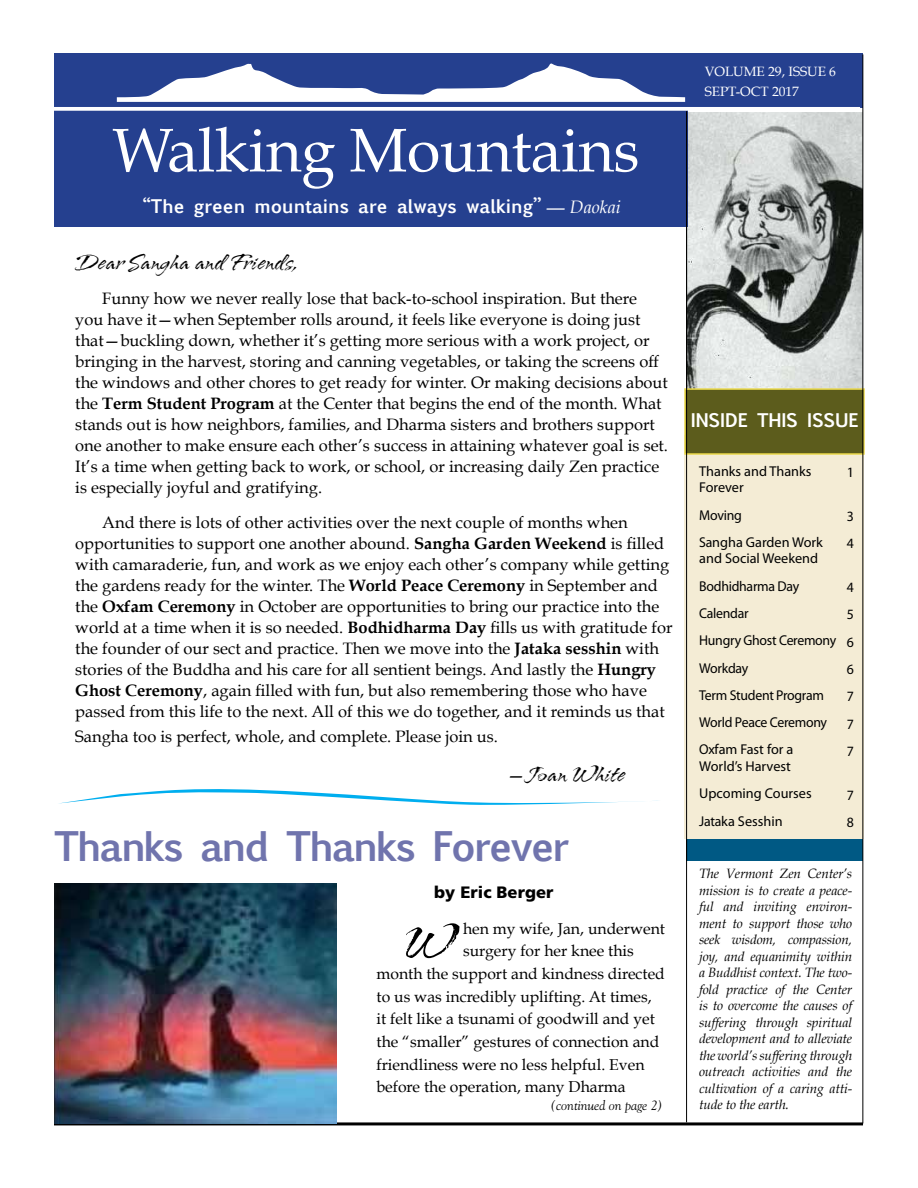
<style>
.page{position:relative;width:918px;height:1188px;background:#fff}
.page>*{position:absolute;margin:0;border:0;box-sizing:border-box;transform-origin:0 0}
.t1{font:61.5px "Book Antiqua";letter-spacing:-.01em;color:#fff}
.t2{font:53.85px "Arid ITC";color:#000}
.t3{font:700 39px "Euphemia UCAS";letter-spacing:-.05em;color:#7074ad}
.t4{font:25.5px "Arid ITC";color:#000}
.t5{font:700 18px "Euphemia UCAS";color:#fff}
.t6{font:16.5px/21px "Book Antiqua";color:#000}
.t7{font:900 16.5px "Frutiger";color:#000}
.t8{font:15.75px "Book Antiqua";color:#000}
.t9{font:14.25px/27.3px "Myriad Pro";letter-spacing:-.015em;color:#000}
.t10{font:italic 13.5px/16.5px "Book Antiqua";letter-spacing:-.01em;color:#000;text-align:justify}
.t11{font:13.5px/19.5px "Book Antiqua";color:#fff}
.t12{font:italic 13.5px "Goudy";color:#000}
.s1{font-family:"Goudy";font-style:italic}
.s2{font-family:"Book Antiqua";font-weight:400;font-style:italic}
.s3{font-weight:700}
.s4{font-family:"Book Antiqua";font-size:18px}
</style>
<div class="page">
<div style="left:687px;top:53px;width:176px;height:54px;background:#25408f"></div>
<img style="left:687px;top:112px;width:176px;height:276px">
<div style="left:54px;top:53px;width:633px;height:173px;background:#25408f"></div>
<svg style="left:117px;top:63px;width:568px;height:39px"></svg>
<svg style="left:54px;top:107px;width:634px;height:4px;background:#f0f2f7"></svg>
<div style="left:687px;top:837px;width:176px;height:23px;background:#005984"></div>
<svg style="left:59px;top:789px;width:600px;height:16px"></svg>
<hr style="left:686px;top:112px;width:1px;height:1010px;background:#000">
<div style="left:684px;top:435px;width:180px;height:404px;background:#f4ecd5"></div>
<div style="left:684px;top:388px;width:181px;height:67px;background:#5c5c1c;border:2px solid #ead84a"></div>
<hr style="left:863px;top:54px;width:1px;height:1069px;background:#000">
<hr style="left:686px;top:111px;width:1px;height:750px;background:#000">
<hr style="left:54px;top:1122px;width:809px;height:3px;background:#000">
<img style="left:54px;top:884px;width:283px;height:239px">
<h1 class="t1" style="left:112px;top:112px;width:529px">Walking Mountains</h1>
<p class="t5" style="left:143px;top:193px;width:480px">“The green mountains are always walking” <span class="s1">—</span> <span class="s2">Daokai</span></p>
<h3 class="t4" style="left:75px;top:249px;width:223px">Dear Sangha and Friends,</h3>
<p class="t6" style="left:75px;top:288px;width:594px;text-indent:27px">Funny how we never really lose that back-to-school inspiration. But there you have it—when September rolls around, it feels like everyone is doing just that—buckling down, whether it’s getting more serious with a work project, or bringing in the harvest, storing and canning vegetables, or taking the screens off the windows and other chores to get ready for winter. Or making decisions about the <span class="s3">Term Student Program</span> at the Center that begins the end of the month. What stands out is how neighbors, families, and Dharma sisters and brothers support one another to make ensure each other’s success in attaining whatever goal is set.<br>It’s a time when getting back to work, or school, or increasing daily Zen practice is especially joyful and gratifying.</p>
<p class="t6" style="left:75px;top:512px;width:599px;text-indent:27px">And there is lots of other activities over the next couple of months when opportunities to support one another abound. <span class="s3">Sangha Garden Weekend</span> is filled with camaraderie, fun, and work as we enjoy each other’s company while getting the gardens ready for the winter. The <span class="s3">World Peace Ceremony</span> in September and the <span class="s3">Oxfam Ceremony</span> in October are opportunities to bring our practice into the world at a time when it is so needed. <span class="s3">Bodhidharma Day</span> fills us with gratitude for the founder of our sect and practice. Then we move into the <span class="s3">Jataka sesshin</span> with stories of the Buddha and his care for all sentient beings. And lastly the <span class="s3">Hungry Ghost Ceremony</span>, again filled with fun, but also remembering those who have passed from this life to the next. All of this we do together, and it reminds us that</p>
<p class="t6" style="left:75px;top:726px;width:424px">Sangha too is perfect, whole, and complete. Please join us.</p>
<h3 class="t4" style="left:507px;top:761px;width:119px"><span class="s4">—</span>Joan White</h3>
<h3 class="t3" style="left:54px;top:817px;width:517px">Thanks and Thanks Forever</h3>
<p class="t7" style="left:434px;top:882px;width:121px">by Eric Berger</p>
<h2 class="t2" style="left:404px;top:913px;width:52px">W</h2>
<p class="t8" style="left:463px;top:919px;width:203px">hen my wife, Jan, underwent</p>
<p class="t8" style="left:463px;top:941px;width:172px">surgery for her knee this</p>
<p class="t8" style="left:377px;top:964px;width:290px">month the support and kindness directed</p>
<p class="t8" style="left:377px;top:987px;width:277px">to us was incredibly uplifting. At times,</p>
<p class="t8" style="left:377px;top:1009px;width:280px">it felt like a tsunami of goodwill and yet</p>
<p class="t8" style="left:377px;top:1032px;width:284px">the “smaller” gestures of connection and</p>
<p class="t8" style="left:377px;top:1055px;width:269px">friendliness were no less helpful. Even</p>
<p class="t8" style="left:377px;top:1077px;width:251px">before the operation, many Dharma</p>
<p class="t11" style="left:705px;top:62px;width:133px">VOLUME 29, ISSUE 6<br>SEPT-Oct 2017</p>
<p class="t5" style="left:691px;top:407px;width:169px">Inside This Issue</p>
<p class="t9" style="left:699px;top:462px;width:114px;line-height:16.5px">Thanks and Thanks<br>Forever</p>
<p class="t9" style="left:699px;top:501px;width:125px">Moving<br>Sangha Garden Work</p>
<p class="t9" style="left:699px;top:545px;width:139px">and Social Weekend<br>Bodhidharma Day<br>Calendar<br>Hungry Ghost Ceremony<br>Workday<br>Term Student Program<br>World Peace Ceremony<br>Oxfam Fast for a</p>
<p class="t9" style="left:699px;top:752px;width:114px">World’s Harvest<br>Upcoming Courses<br>Jataka Sesshin</p>
<p class="t9" style="left:847px;top:459px;width:9px">1</p>
<p class="t9" style="left:847px;top:502px;width:9px">3<br>4</p>
<p class="t9" style="left:847px;top:573px;width:9px;text-align:justify">4<br>5<br>6<br>6<br>7<br>7<br>7</p>
<p class="t9" style="left:847px;top:781px;width:9px">7<br>8</p>
<p class="t10" style="left:699px;top:865px;width:155px">The Vermont Zen Center’s mission is to create a peace&shy;ful and inviting environ&shy;ment to support those who seek wisdom, compassion, joy, and equanimity within a Buddhist context. The two&shy;fold practice of the Center is to overcome the causes of suffering through spiritual development and to alleviate the world’s suffering through outreach activities and the cultivation of a caring atti-</p>
<p class="t12" style="left:551px;top:1098px;width:114px">(continued on page 2)</p>
<p class="t10" style="left:699px;top:1096px;width:91px">tude to the earth.</p>
</div>
